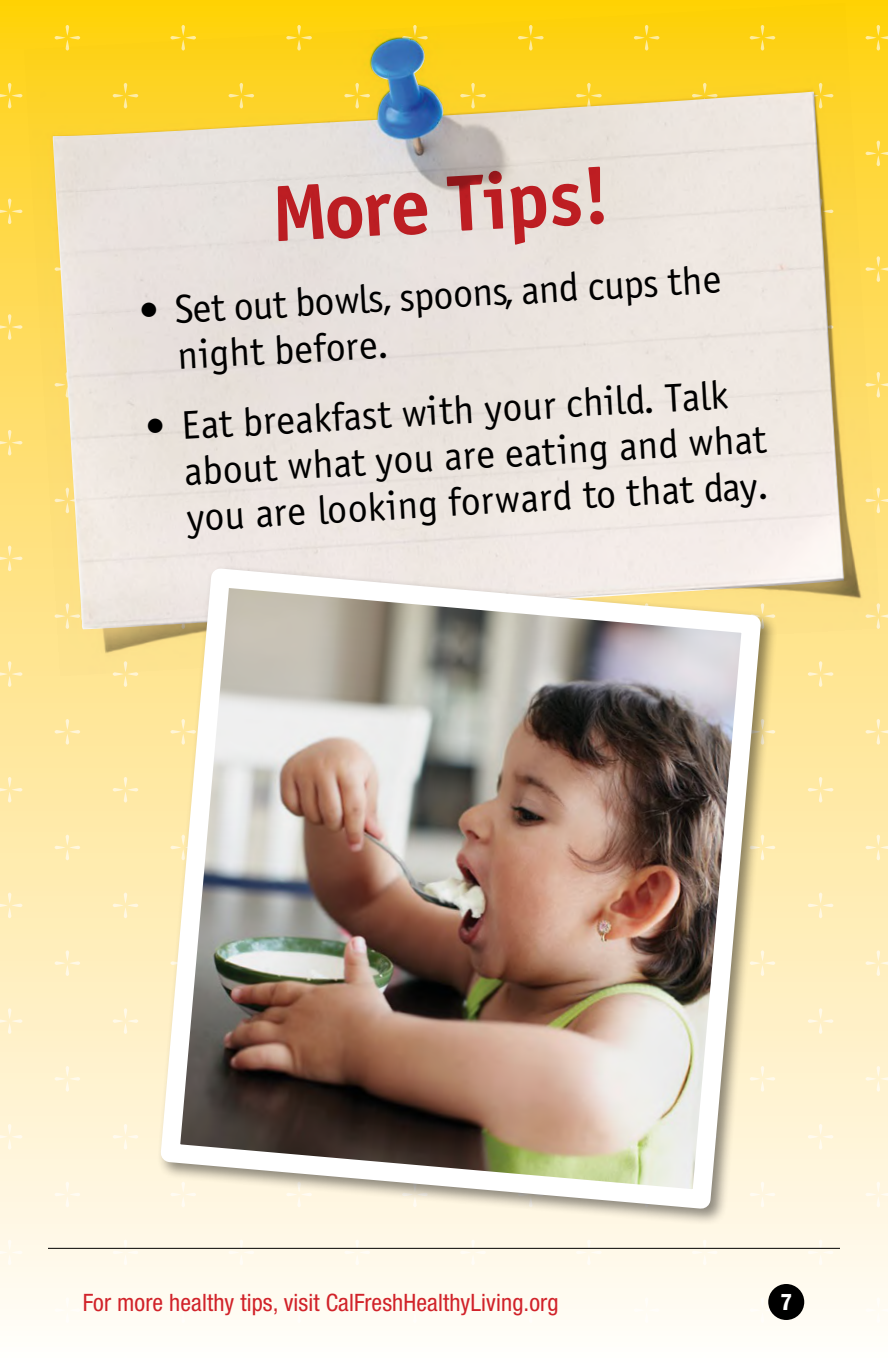
<style>
.page{position:relative;width:888px;height:1368px;background:#fff}
.page>*{position:absolute;margin:0;border:0;box-sizing:border-box;transform-origin:0 0}
.t1{font:80px "Officina Sans Bold A";color:#d12229}
.t2{font:40px/46px "Officina Sans Book A";color:#000}
.t3{font:condensed 24px "Helvetica Neue";letter-spacing:.005em;color:#d12229}
.t4{font:600 condensed 24px "Franklin Gothic";color:#fff}
</style>
<div class="page">
<div style="left:0;top:0;width:888px;height:1368px;background:linear-gradient(to bottom,#ffd120,#fffcff)"></div>
<svg style="left:881px;top:25px;width:7px;height:26px"></svg>
<svg style="left:881px;top:141px;width:7px;height:25px"></svg>
<svg style="left:881px;top:256px;width:7px;height:26px"></svg>
<svg style="left:881px;top:372px;width:7px;height:26px"></svg>
<svg style="left:881px;top:488px;width:7px;height:25px"></svg>
<svg style="left:881px;top:603px;width:7px;height:26px"></svg>
<svg style="left:866px;top:730px;width:11px;height:4px"></svg>
<svg style="left:877px;top:719px;width:11px;height:26px"></svg>
<svg style="left:866px;top:835px;width:22px;height:25px"></svg>
<svg style="left:866px;top:961px;width:11px;height:4px"></svg>
<svg style="left:877px;top:950px;width:11px;height:26px"></svg>
<svg style="left:866px;top:1077px;width:11px;height:4px"></svg>
<svg style="left:877px;top:1066px;width:11px;height:26px"></svg>
<svg style="left:866px;top:1182px;width:22px;height:25px"></svg>
<hr style="left:866px;top:1308px;width:11px;height:4px;background:#fffcf6;border-radius:2px">
<svg style="left:877px;top:1297px;width:11px;height:26px"></svg>
<svg style="left:819px;top:676px;width:3px;height:11px"></svg>
<svg style="left:808px;top:777px;width:25px;height:26px"></svg>
<svg style="left:808px;top:893px;width:25px;height:25px"></svg>
<svg style="left:822px;top:1019px;width:11px;height:4px"></svg>
<svg style="left:808px;top:1019px;width:11px;height:4px"></svg>
<svg style="left:819px;top:1008px;width:3px;height:26px"></svg>
<hr style="left:822px;top:1135px;width:11px;height:4px;background:#fff7e3;border-radius:2px">
<svg style="left:808px;top:1135px;width:11px;height:4px"></svg>
<svg style="left:819px;top:1124px;width:3px;height:26px"></svg>
<svg style="left:808px;top:1240px;width:25px;height:25px"></svg>
<svg style="left:808px;top:1355px;width:25px;height:13px"></svg>
<svg style="left:764px;top:1308px;width:11px;height:4px"></svg>
<hr style="left:750px;top:1308px;width:11px;height:4px;background:#fffcf6;border-radius:2px">
<svg style="left:761px;top:1297px;width:3px;height:26px"></svg>
<svg style="left:703px;top:1240px;width:4px;height:11px"></svg>
<svg style="left:692px;top:1251px;width:26px;height:14px"></svg>
<hr style="left:703px;top:1355px;width:4px;height:11px;background:#fff;border-radius:2px">
<svg style="left:692px;top:1366px;width:26px;height:2px"></svg>
<hr style="left:648px;top:1308px;width:11px;height:4px;background:#fffcf6;border-radius:2px">
<hr style="left:634px;top:1308px;width:11px;height:4px;background:#fffcf6;border-radius:2px">
<svg style="left:645px;top:1297px;width:3px;height:26px"></svg>
<svg style="left:587px;top:1240px;width:4px;height:11px"></svg>
<svg style="left:576px;top:1251px;width:26px;height:3px"></svg>
<hr style="left:587px;top:1254px;width:4px;height:11px;background:#fffbf1;border-radius:2px">
<hr style="left:587px;top:1355px;width:4px;height:11px;background:#fff;border-radius:2px">
<svg style="left:576px;top:1366px;width:26px;height:2px"></svg>
<hr style="left:533px;top:1308px;width:11px;height:4px;background:#fffcf6;border-radius:2px">
<hr style="left:529px;top:1297px;width:4px;height:11px;background:#fffcf5;border-radius:2px">
<hr style="left:518px;top:1308px;width:11px;height:4px;background:#fffdf7;border-radius:2px">
<hr style="left:529px;top:1312px;width:4px;height:11px;background:#fffdf7;border-radius:2px">
<svg style="left:471px;top:1240px;width:4px;height:11px"></svg>
<svg style="left:460px;top:1251px;width:26px;height:3px"></svg>
<hr style="left:471px;top:1254px;width:4px;height:11px;background:#fffbf1;border-radius:2px">
<hr style="left:471px;top:1355px;width:4px;height:11px;background:#fff;border-radius:2px">
<svg style="left:460px;top:1366px;width:26px;height:2px"></svg>
<hr style="left:417px;top:1308px;width:11px;height:4px;background:#fffdf7;border-radius:2px">
<hr style="left:413px;top:1297px;width:4px;height:11px;background:#fffcf5;border-radius:2px">
<hr style="left:402px;top:1308px;width:11px;height:4px;background:#fffdf7;border-radius:2px">
<hr style="left:413px;top:1312px;width:4px;height:11px;background:#fffdf7;border-radius:2px">
<svg style="left:355px;top:1240px;width:4px;height:11px"></svg>
<svg style="left:344px;top:1251px;width:26px;height:3px"></svg>
<hr style="left:355px;top:1254px;width:4px;height:11px;background:#fffaf0;border-radius:2px">
<hr style="left:355px;top:1355px;width:4px;height:11px;background:#fff;border-radius:2px">
<svg style="left:344px;top:1366px;width:26px;height:2px"></svg>
<hr style="left:301px;top:1308px;width:11px;height:4px;background:#fffdf7;border-radius:2px">
<hr style="left:297px;top:1297px;width:4px;height:11px;background:#fffcf5;border-radius:2px">
<hr style="left:286px;top:1308px;width:11px;height:4px;background:#fffdf7;border-radius:2px">
<hr style="left:297px;top:1312px;width:4px;height:11px;background:#fffdf8;border-radius:2px">
<svg style="left:229px;top:1240px;width:25px;height:25px"></svg>
<svg style="left:229px;top:1355px;width:25px;height:13px"></svg>
<hr style="left:185px;top:1308px;width:11px;height:4px;background:#fffcf6;border-radius:2px">
<hr style="left:181px;top:1297px;width:4px;height:11px;background:#fffcf5;border-radius:2px">
<hr style="left:170px;top:1308px;width:11px;height:4px;background:#fffcf6;border-radius:2px">
<hr style="left:181px;top:1312px;width:4px;height:11px;background:#fffdf7;border-radius:2px">
<svg style="left:124px;top:676px;width:3px;height:11px"></svg>
<svg style="left:113px;top:777px;width:25px;height:26px"></svg>
<svg style="left:113px;top:893px;width:25px;height:25px"></svg>
<svg style="left:127px;top:1019px;width:11px;height:4px"></svg>
<svg style="left:113px;top:1019px;width:11px;height:4px"></svg>
<svg style="left:124px;top:1008px;width:3px;height:26px"></svg>
<hr style="left:127px;top:1135px;width:11px;height:4px;background:#fff7e3;border-radius:2px">
<hr style="left:113px;top:1135px;width:11px;height:4px;background:#fff7e3;border-radius:2px">
<svg style="left:124px;top:1124px;width:3px;height:26px"></svg>
<svg style="left:113px;top:1240px;width:25px;height:25px"></svg>
<svg style="left:113px;top:1355px;width:25px;height:13px"></svg>
<svg style="left:69px;top:730px;width:11px;height:4px"></svg>
<svg style="left:55px;top:730px;width:11px;height:4px"></svg>
<svg style="left:66px;top:719px;width:3px;height:26px"></svg>
<svg style="left:55px;top:835px;width:25px;height:25px"></svg>
<svg style="left:69px;top:961px;width:11px;height:4px"></svg>
<svg style="left:55px;top:961px;width:11px;height:4px"></svg>
<svg style="left:66px;top:950px;width:3px;height:26px"></svg>
<svg style="left:69px;top:1077px;width:11px;height:4px"></svg>
<svg style="left:55px;top:1077px;width:11px;height:4px"></svg>
<svg style="left:66px;top:1066px;width:3px;height:26px"></svg>
<svg style="left:55px;top:1182px;width:25px;height:25px"></svg>
<hr style="left:69px;top:1308px;width:11px;height:4px;background:#fffcf6;border-radius:2px">
<hr style="left:55px;top:1308px;width:11px;height:4px;background:#fffcf6;border-radius:2px">
<svg style="left:66px;top:1297px;width:3px;height:26px"></svg>
<svg style="left:0;top:83px;width:22px;height:25px"></svg>
<svg style="left:0;top:199px;width:22px;height:25px"></svg>
<svg style="left:11px;top:325px;width:11px;height:4px"></svg>
<svg style="left:0;top:314px;width:11px;height:26px"></svg>
<svg style="left:0;top:430px;width:22px;height:25px"></svg>
<svg style="left:0;top:546px;width:22px;height:25px"></svg>
<svg style="left:11px;top:672px;width:11px;height:4px"></svg>
<svg style="left:0;top:661px;width:11px;height:26px"></svg>
<svg style="left:0;top:777px;width:22px;height:26px"></svg>
<svg style="left:0;top:893px;width:22px;height:25px"></svg>
<svg style="left:11px;top:1019px;width:11px;height:4px"></svg>
<svg style="left:0;top:1008px;width:11px;height:26px"></svg>
<hr style="left:11px;top:1135px;width:11px;height:4px;background:#fff7e3;border-radius:2px">
<svg style="left:0;top:1124px;width:11px;height:26px"></svg>
<svg style="left:0;top:1240px;width:22px;height:25px"></svg>
<svg style="left:0;top:1355px;width:22px;height:13px"></svg>
<img style="left:24px;top:3px;width:857px;height:673px">
<img style="left:53px;top:39px;width:791px;height:590px">
<img style="left:150px;top:558px;width:622px;height:662px">
<hr style="left:48px;top:1248px;width:792px;height:1px;background:#000">
<div style="left:768px;top:1284px;width:36px;height:36px;background:#000;border-radius:50%"></div>
<h1 class="t1" style="left:269px;top:164px;width:340px;rotate:-3deg">More Tips!</h1>
<p class="t2" style="left:174px;top:286px;width:548px;line-height:46.6px;text-indent:-36px;rotate:-3deg">• Set out bowls, spoons, and cups the night before.</p>
<p class="t2" style="left:181px;top:402px;width:585px;text-indent:-36px;rotate:-3deg">• Eat breakfast with your child. Talk about what you are eating and what you are looking forward to that day.</p>
<p class="t3" style="left:83px;top:1289px;width:477px">For more healthy tips, visit CalFreshHealthyLiving.org</p>
<p class="t4" style="left:780px;top:1288px;width:14px">7</p>
</div>
